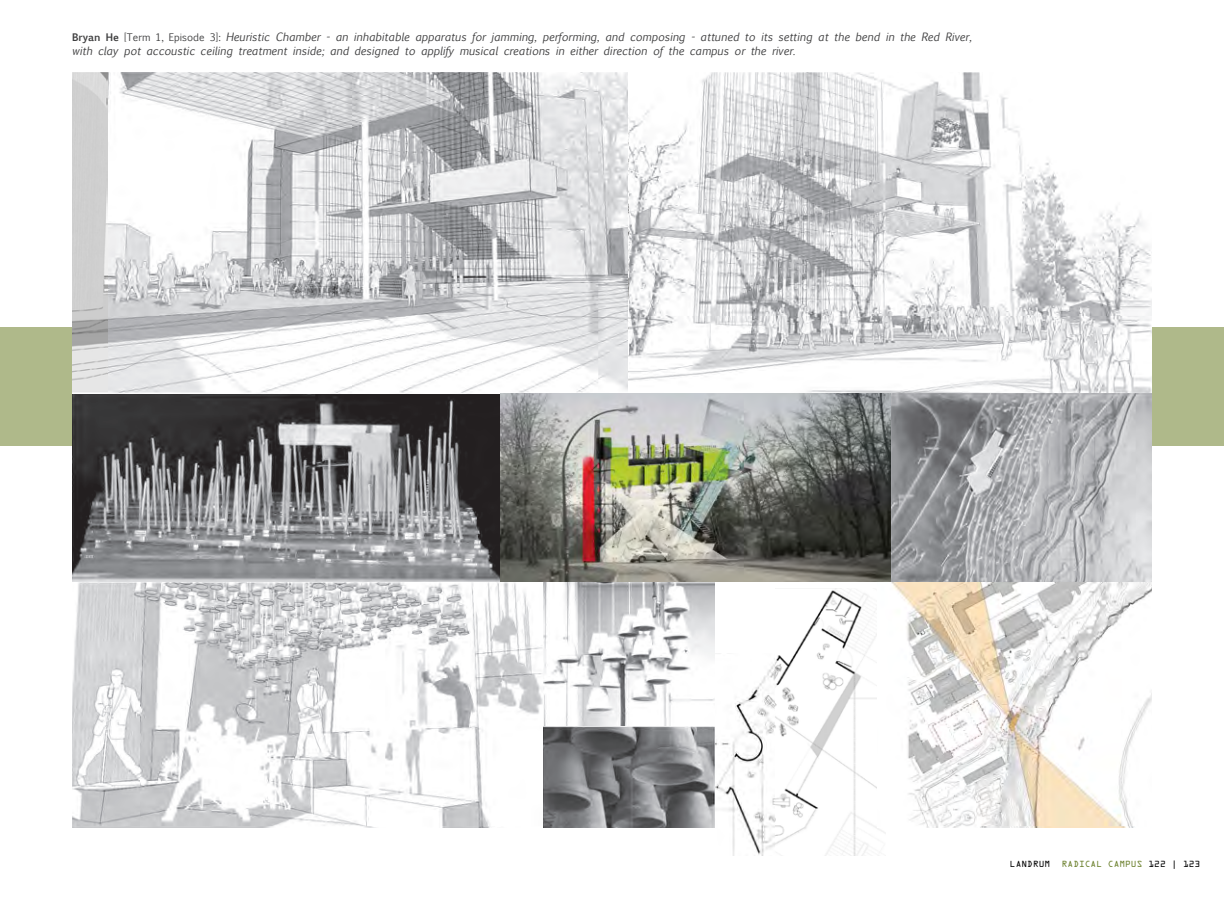
<style>
.page{position:relative;width:1224px;height:900px;background:#fff}
.page>*{position:absolute;margin:0;border:0;box-sizing:border-box;transform-origin:0 0}
.t1{font:italic 11px "Euphemia UCAS";color:#3e3e3f}
.t2{font:8px "OCRA Std";color:#000}
.t3{font:8px "OCRA Std";color:#6b802c}
.s1{font-weight:700;font-style:normal;font-size:10px}
.s2{font-style:normal;font-size:10px}
</style>
<div class="page">
<div style="left:1152px;top:327px;width:72px;height:119px;background:#afb98a"></div>
<div style="left:0;top:327px;width:72px;height:119px;background:#afb98a"></div>
<img style="left:628px;top:72px;width:524px;height:321px">
<img style="left:72px;top:393px;width:820px;height:189px">
<img style="left:72px;top:72px;width:556px;height:321px">
<img style="left:892px;top:393px;width:260px;height:189px">
<img style="left:72px;top:582px;width:642px;height:246px">
<img style="left:714px;top:654px;width:61px;height:201px">
<img style="left:775px;top:588px;width:111px;height:267px">
<img style="left:877px;top:582px;width:275px;height:246px">
<img style="left:544px;top:726px;width:171px;height:102px">
<p class="t1" style="left:72px;top:29px;width:901px"><span class="s1">Bryan He</span> <span class="s2">[Term 1, Episode 3]:</span> Heuristic Chamber - an inhabitable apparatus for jamming, performing, and composing - attuned to its setting at the bend in the Red River,</p>
<p class="t1" style="left:72px;top:43px;width:725px">with clay pot accoustic ceiling treatment inside; and designed to applify musical creations in either direction of the campus or the river.</p>
<p class="t2" style="left:1149px;top:860px;width:53px">122 | 123</p>
<p class="t2" style="left:1010px;top:860px;width:42px">LANDRUM</p>
<p class="t3" style="left:1062px;top:860px;width:82px">RADICAL CAMPUS</p>
</div>
